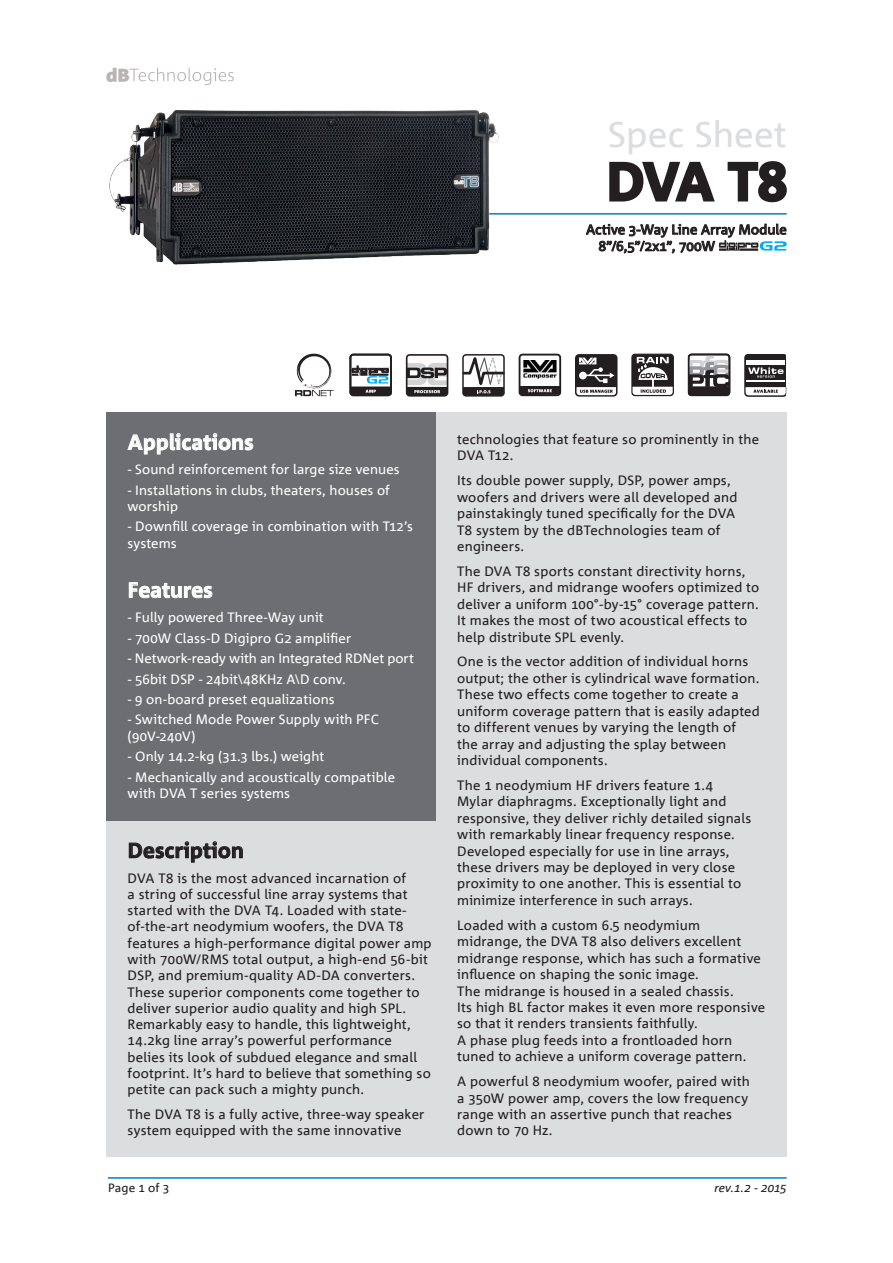
<style>
.page{position:relative;width:893px;height:1263px;background:#fff}
.page>*{position:absolute;margin:0;border:0;box-sizing:border-box;transform-origin:0 0}
.t1{font:700 52.5px "Corpid Office";color:#231f20}
.t2{font:36px "Corpid Office";letter-spacing:.005em;color:#dcdddf}
.t3{font:700 21px "Corpid Office";letter-spacing:-.005em;color:#fff}
.t4{font:700 21px "Corpid Office";color:#231f20}
.t5{font:13.5px/16.4px "Corpid Office";letter-spacing:.015em;color:#231f20}
.t6{font:13.5px/16.2px "Corpid Office";letter-spacing:.005em;color:#fff}
.t7{font:italic 12px "Corpid Office";color:#231f20}
.t8{font:12px "Corpid Office";letter-spacing:.01em;color:#231f20}
</style>
<div class="page">
<hr style="left:108px;top:1177px;width:679px;height:2px;background:#007ec5">
<svg style="left:106px;top:68px;width:128px;height:17px"></svg>
<svg style="left:586px;top:223px;width:201px;height:31px"></svg>
<div style="left:106px;top:412px;width:681px;height:745px;background:#dcdddf"></div>
<svg style="left:129px;top:841px;width:114px;height:22px"></svg>
<hr style="left:425px;top:213px;width:362px;height:2px;background:#007ec5">
<svg style="left:609px;top:161px;width:106px;height:41px"></svg>
<svg style="left:727px;top:161px;width:60px;height:42px"></svg>
<img style="left:109px;top:110px;width:394px;height:155px">
<div style="left:106px;top:412px;width:330px;height:409px;background:#6d6e71"></div>
<svg style="left:127px;top:433px;width:126px;height:21px"></svg>
<svg style="left:129px;top:582px;width:84px;height:16px"></svg>
<div style="left:462px;top:354px;width:43px;height:43px;border:2px solid #231f20;border-radius:3px"></div>
<svg style="left:462px;top:354px;width:43px;height:42px"></svg>
<div style="left:519px;top:354px;width:42px;height:42px;border:2px solid #231f20;border-radius:3px"></div>
<svg style="left:519px;top:386px;width:41px;height:9px"></svg>
<img style="left:523px;top:361px;width:34px;height:18px">
<div style="left:349px;top:354px;width:43px;height:42px;border:2px solid #231f20;border-radius:3px"></div>
<svg style="left:350px;top:362px;width:41px;height:33px"></svg>
<svg style="left:688px;top:354px;width:42px;height:42px"></svg>
<svg style="left:295px;top:353px;width:39px;height:43px"></svg>
<svg style="left:576px;top:355px;width:41px;height:41px"></svg>
<div style="left:575px;top:354px;width:42px;height:43px;border:2px solid #231f20;border-radius:3px"></div>
<svg style="left:576px;top:358px;width:40px;height:37px"></svg>
<svg style="left:744px;top:354px;width:42px;height:42px"></svg>
<hr style="left:746px;top:361px;width:39px;height:4px;background:#fff">
<hr style="left:746px;top:380px;width:39px;height:2px;background:#fff">
<div style="left:406px;top:354px;width:42px;height:43px;border:2px solid #231f20;border-radius:3px"></div>
<svg style="left:407px;top:355px;width:42px;height:41px"></svg>
<svg style="left:631px;top:354px;width:43px;height:42px"></svg>
<h2 class="t2" style="left:608px;top:119px;width:180px">Spec Sheet</h2>
<h1 class="t1" style="left:606px;top:160px;width:182px">DVA T8</h1>
<p class="t5" style="left:599px;top:222px;width:190px;text-indent:-13px">Active 3-Way Line Array Module<br>8”/6,5”/2x1”, 700W</p>
<h3 class="t3" style="left:128px;top:433px;width:128px">Applications</h3>
<p class="t6" style="left:128px;top:462px;width:274px">- Sound reinforcement for large size venues</p>
<p class="t6" style="left:128px;top:483px;width:264px">- Installations in clubs, theaters, houses of worship</p>
<p class="t6" style="left:128px;top:519px;width:287px">- Downfill coverage in combination with T12’s systems</p>
<h3 class="t3" style="left:128px;top:581px;width:87px">Features</h3>
<p class="t6" style="left:128px;top:610px;width:198px">- Fully powered Three-Way unit</p>
<p class="t6" style="left:128px;top:630px;width:225px">- 700W Class-D Digipro G2 amplifier</p>
<p class="t6" style="left:128px;top:651px;width:288px">- Network-ready with an Integrated RDNet port</p>
<p class="t6" style="left:128px;top:672px;width:220px">- 56bit DSP - 24bit\48KHz A\D conv.</p>
<p class="t6" style="left:128px;top:692px;width:209px">- 9 on-board preset equalizations</p>
<p class="t6" style="left:128px;top:713px;width:253px">- Switched Mode Power Supply with PFC (90V-240V)</p>
<p class="t6" style="left:128px;top:749px;width:198px">- Only 14.2-kg (31.3 lbs.) weight</p>
<p class="t6" style="left:128px;top:770px;width:269px">- Mechanically and acoustically compatible with DVA T series systems</p>
<h3 class="t4" style="left:128px;top:842px;width:118px">Description</h3>
<p class="t5" style="left:128px;top:871px;width:305px">DVA T8 is the most advanced incarnation of<br>a string of successful line array systems that started with the DVA T4. Loaded with state&shy;of-the-art neodymium woofers, the DVA T8 features a high-performance digital power amp with 700W/RMS total output, a high-end 56-bit DSP, and premium-quality AD-DA converters.<br>These superior components come together to deliver superior audio quality and high SPL.<br>Remarkably easy to handle, this lightweight, 14.2kg line array’s powerful performance belies its look of subdued elegance and small footprint. It’s hard to believe that something so petite can pack such a mighty punch.</p>
<p class="t5" style="left:128px;top:1107px;width:298px">The DVA T8 is a fully active, three-way speaker system equipped with the same innovative</p>
<p class="t5" style="left:457px;top:432px;width:303px">technologies that feature so prominently in the<br>DVA T12.</p>
<p class="t5" style="left:457px;top:473px;width:282px">Its double power supply, DSP, power amps, woofers and drivers were all developed and painstakingly tuned specifically for the DVA T8 system by the dBTechnologies team of engineers.</p>
<p class="t5" style="left:457px;top:564px;width:304px">The DVA T8 sports constant directivity horns, HF drivers, and midrange woofers optimized to deliver a uniform 100°-by-15° coverage pattern.<br>It makes the most of two acoustical effects to help distribute SPL evenly.</p>
<p class="t5" style="left:457px;top:655px;width:304px">One is the vector addition of individual horns output; the other is cylindrical wave formation.<br>These two effects come together to create a uniform coverage pattern that is easily adapted to different venues by varying the length of the array and adjusting the splay between individual components.</p>
<p class="t5" style="left:457px;top:778px;width:296px">The 1 neodymium HF drivers feature 1.4<br>Mylar diaphragms. Exceptionally light and responsive, they deliver richly detailed signals with remarkably linear frequency response.<br>Developed especially for use in line arrays, these drivers may be deployed in very close proximity to one another. This is essential to minimize interference in such arrays.</p>
<p class="t5" style="left:457px;top:918px;width:310px">Loaded with a custom 6.5 neodymium midrange, the DVA T8 also delivers excellent midrange response, which has such a formative influence on shaping the sonic image.<br>The midrange is housed in a sealed chassis.<br>Its high BL factor makes it even more responsive so that it renders transients faithfully.<br>A phase plug feeds into a frontloaded horn tuned to achieve a uniform coverage pattern.</p>
<p class="t5" style="left:457px;top:1074px;width:294px">A powerful 8 neodymium woofer, paired with a 350W power amp, covers the low frequency range with an assertive punch that reaches down to 70 Hz.</p>
<p class="t8" style="left:108px;top:1183px;width:63px">Page 1 of 3</p>
<p class="t7" style="left:714px;top:1184px;width:74px">rev.1.2 - 2015</p>
</div>
